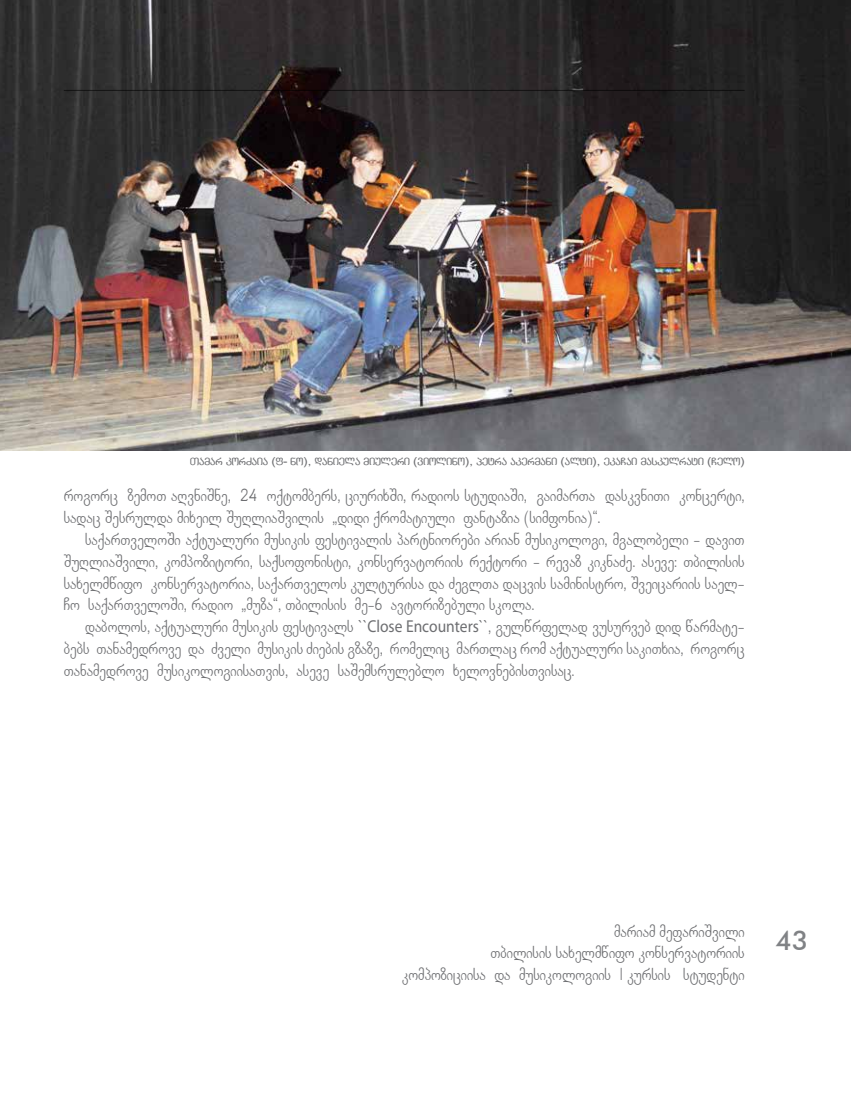
<style>
.page{position:relative;width:851px;height:1106px;background:#fff}
.page>*{position:absolute;margin:0;border:0;box-sizing:border-box;transform-origin:0 0}
.t1{font:500 27px "Futura BT";color:#808285}
.t2{font:17.25px/21.8px "AIASIGNET Small";color:#6d6e71;text-align:justify;scale:.9 1}
.t3{font:13.5px "AIASIGNET Caps";color:#6d6e71;scale:.9 1}
.s1{font-family:"Myriad Pro"}
</style>
<div class="page">
<img style="left:0;top:0;width:850px;height:450px">
<hr style="left:64px;top:90px;width:680px;height:1px;background:#000">
<p class="t3" style="left:190px;top:455px;width:617px">Tamar korZaia (f-no), daniela miuleri (violino), petra akermani (alti), ekaCai maskulrati (Celo)</p>
<p class="t2" style="left:64px;top:486px;width:757px">ROGORC ZEMOT ARVNISNE, 24 OQTOMBERS, CIURIXSI, RADIOS STUDIASI, GAIMARTA DASKVNITI KONCERTI,<br>SADAC SESRULDA MIXEIL SURLIASVILIS `DIDI QROMATIULI FANTAZIA (SIMFONIA)~.</p>
<p class="t2" style="left:64px;top:529px;width:757px;text-indent:21px">SAQARTVELOSI AQTUALURI MUSIKIS FESTIVALIS PARTNIOREBI ARIAN MUSIKOLOGI, MGALOBELI - DAVIT SURLIASVILI, KOMPOZITORI, SAQSOFONISTI, KONSERVATORIIS REQTORI - REVAZ KIKNAZE. ASEVE: TBILISIS SAXELMWIFO KONSERVATORIA, SAQARTVELOS KULTURISA DA ZEGLTA DACVIS SAMINISTRO, SVEICARIIS SAEL-CO SAQARTVELOSI, RADIO `MUZA~, TBILISIS ME-6 AVTORIZEBULI SKOLA.</p>
<p class="t2" style="left:64px;top:616px;width:757px;text-indent:21px">DABOLOS, AQTUALURI MUSIKIS FESTIVALS <span class="s1">``Close Encounters``</span>, GULWRFELAD VUSURVEB DID WARMATE-BEBS TANAMEDROVE DA ZVELI MUSIKIS ZIEBIS GZAZE, ROMELIC MARTLAC ROM AQTUALURI SAKITXIA, ROGORC TANAMEDROVE MUSIKOLOGIISATVIS, ASEVE SASEMSRULEBLO XELOVNEBISTVISAC.</p>
<p class="t2" style="left:402px;top:921px;width:382px;text-align:right">MARIAM MEFARISVILI<br>TBILISIS SAXELMWIFO KONSERVATORIIS<br>KOMPOZICIISA DA MUSIKOLOGIIS I KURSIS STUDENTI</p>
<h1 class="t1" style="left:775px;top:923px;width:34px">43</h1>
</div>
